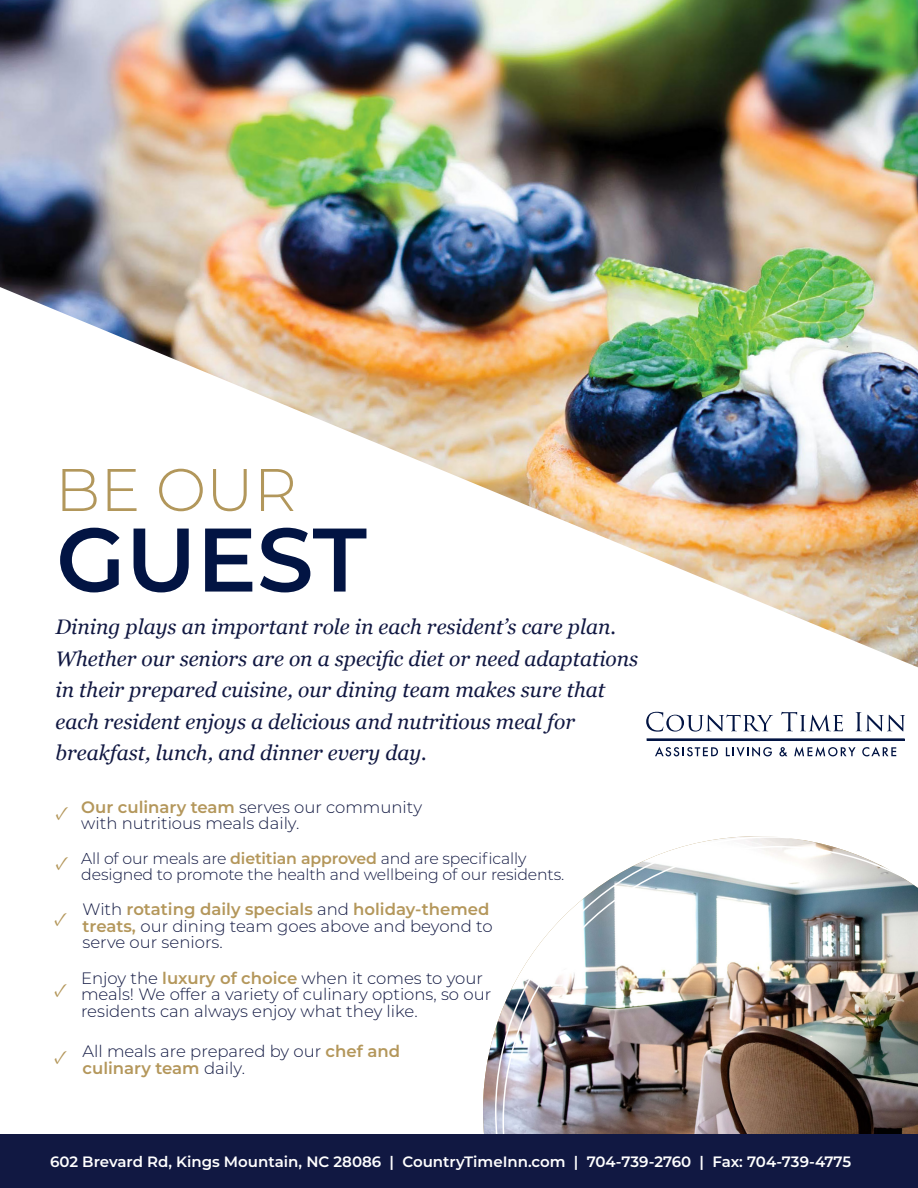
<style>
.page{position:relative;width:918px;height:1188px;background:#fff}
.page>*{position:absolute;margin:0;border:0;box-sizing:border-box;transform-origin:0 0}
.t1{font:600 90px "Montserrat";color:#021443}
.t2{font:300 60px "Montserrat";color:#b2975b}
.t3{font:italic 21px/31.5px "Georgia";color:#111842}
.t4{font:19.5px "Minion Pro";color:#b4975b}
.t5{font:300 16.5px/16.5px "Montserrat";color:#111842}
.t6{font:300 15.75px/16.5px "Montserrat";letter-spacing:-.01em;color:#111842}
.t7{font:600 15px "Montserrat";color:#fff}
.s1{font-weight:600;color:#b4975b}
</style>
<div class="page">
<img style="left:0;top:0;width:918px;height:287px">
<img style="left:0;top:287px;width:918px;height:470px">
<img style="left:483px;top:1030px;width:12px;height:104px">
<svg style="left:655px;top:747px;width:63px;height:9px"></svg>
<svg style="left:726px;top:747px;width:46px;height:10px"></svg>
<svg style="left:779px;top:747px;width:8px;height:9px"></svg>
<svg style="left:794px;top:747px;width:62px;height:10px"></svg>
<svg style="left:862px;top:747px;width:34px;height:9px"></svg>
<svg style="left:646px;top:712px;width:127px;height:20px"></svg>
<svg style="left:781px;top:712px;width:62px;height:19px"></svg>
<svg style="left:856px;top:712px;width:49px;height:19px"></svg>
<div style="left:647px;top:739px;width:257px;height:1px;border:1px solid #021443"></div>
<img style="left:495px;top:836px;width:423px;height:298px">
<div style="left:0;top:1134px;width:918px;height:54px;background:#111842"></div>
<p class="t2" style="left:55px;top:449px;width:243px">BE OUR</p>
<p class="t1" style="left:56px;top:496px;width:312px">GUEST</p>
<p class="t3" style="left:56px;top:611px;width:562px">Dining plays an important role in each resident’s care plan.</p>
<p class="t3" style="left:56px;top:643px;width:584px">Whether our seniors are on a specific diet or need adaptations in their prepared cuisine, our dining team makes sure that each resident enjoys a delicious and nutritious meal for breakfast, lunch, and dinner every day.</p>
<p class="t4" style="left:56px;top:799px;width:15px">✓</p>
<p class="t4" style="left:56px;top:850px;width:15px">✓</p>
<p class="t4" style="left:54px;top:906px;width:15px">✓</p>
<p class="t4" style="left:54px;top:976px;width:15px">✓</p>
<p class="t4" style="left:54px;top:1044px;width:15px">✓</p>
<p class="t5" style="left:81px;top:798px;width:342px"><span class="s1">Our culinary team</span> serves our community with nutritious meals daily.</p>
<p class="t6" style="left:81px;top:850px;width:484px">All of our meals are <span class="s1">dietitian approved</span> and are specifically designed to promote the health and wellbeing of our residents.</p>
<p class="t5" style="left:83px;top:900px;width:411px">With <span class="s1">rotating daily specials</span> and <span class="s1">holiday-themed treats,</span> our dining team goes above and beyond to serve our seniors.</p>
<p class="t5" style="left:81px;top:969px;width:412px">Enjoy the <span class="s1">luxury of choice</span> when it comes to your meals! We offer a variety of culinary options, so our residents can always enjoy what they like.</p>
<p class="t5" style="left:83px;top:1043px;width:319px">All meals are prepared by our <span class="s1">chef and culinary team</span> daily.</p>
<p class="t7" style="left:50px;top:1151px;width:803px">602 Brevard Rd, Kings Mountain, NC 28086 | CountryTimeInn.com | 704-739-2760 | Fax: 704-739-4775</p>
</div>
